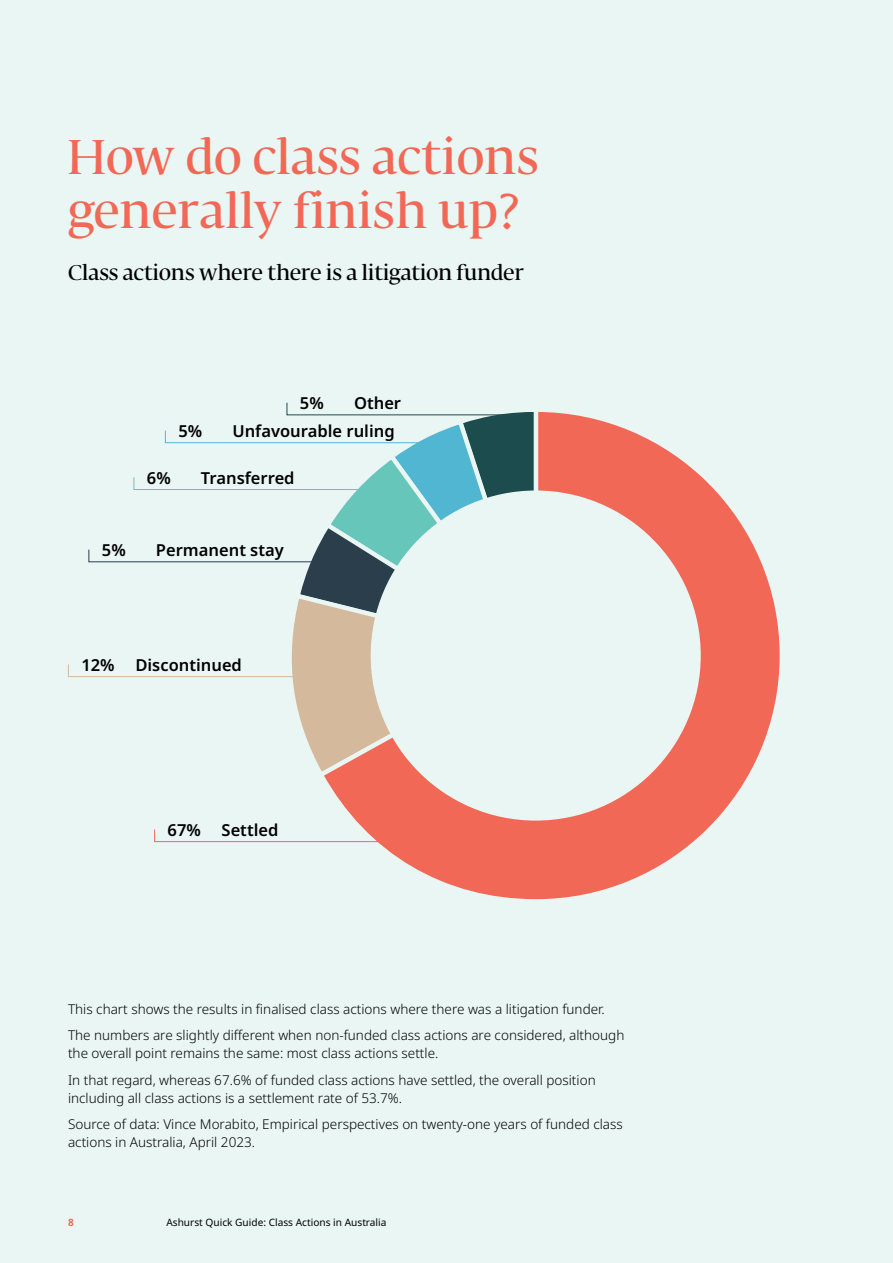
<style>
.page{position:relative;width:893px;height:1263px;background:#eaf6f3}
.page>*{position:absolute;margin:0;border:0;box-sizing:border-box;transform-origin:0 0}
.t1{font:500 48px/54px "Fedra Serif Display";letter-spacing:.02em;color:#f26856}
.t2{font:500 21px "Fedra Serif Display";letter-spacing:.01em;color:#000}
.t3{font:600 16.5px "Noto Sans";color:#000}
.t4{font:300 13.5px/26.5px "Noto Sans";color:#000}
.t5{font:10.2px "Noto Sans";color:#000}
.t6{font:700 10.2px "Noto Sans";color:#f26856}
</style>
<div class="page">
<svg style="left:282px;top:677px;width:33px;height:81px"></svg>
<svg style="left:315px;top:412px;width:465px;height:488px"></svg>
<div style="left:371px;top:491px;width:329px;height:329px;background:#eaf6f3;border-radius:50%"></div>
<svg style="left:154px;top:829px;width:232px;height:13px"></svg>
<svg style="left:68px;top:402px;width:475px;height:275px"></svg>
<h1 class="t1" style="left:68px;top:135px;width:472px">How do class actions generally finish up?</h1>
<h2 class="t2" style="left:68px;top:260px;width:457px">Class actions where there is a litigation funder</h2>
<p class="t3" style="left:300px;top:394px;width:25px">5%</p>
<p class="t3" style="left:354px;top:394px;width:49px">Other</p>
<p class="t3" style="left:178px;top:422px;width:25px">5%</p>
<p class="t3" style="left:232px;top:422px;width:164px">Unfavourable ruling</p>
<p class="t3" style="left:147px;top:469px;width:25px">6%</p>
<p class="t3" style="left:201px;top:469px;width:95px">Transferred</p>
<p class="t3" style="left:102px;top:541px;width:25px">5%</p>
<p class="t3" style="left:156px;top:541px;width:129px">Permanent stay</p>
<p class="t3" style="left:81px;top:656px;width:35px">12%</p>
<p class="t3" style="left:135px;top:656px;width:108px">Discontinued</p>
<p class="t3" style="left:168px;top:821px;width:35px">67%</p>
<p class="t3" style="left:222px;top:821px;width:58px">Settled</p>
<p class="t4" style="left:68px;top:996px;width:558px">This chart shows the results in finalised class actions where there was a litigation funder.<br>The numbers are slightly different when non-funded class actions are considered, although</p>
<p class="t4" style="left:68px;top:1040px;width:529px">the overall point remains the same: most class actions settle.<br>In that regard, whereas 67.6% of funded class actions have settled, the overall position</p>
<p class="t4" style="left:68px;top:1085px;width:556px">including all class actions is a settlement rate of 53.7%.<br>Source of data: Vince Morabito, Empirical perspectives on twenty-one years of funded class</p>
<p class="t4" style="left:68px;top:1129px;width:189px">actions in Australia, April 2023.</p>
<p class="t6" style="left:68px;top:1216px;width:7px">8</p>
<p class="t5" style="left:166px;top:1216px;width:222px">Ashurst Quick Guide: Class Actions in Australia</p>
</div>
